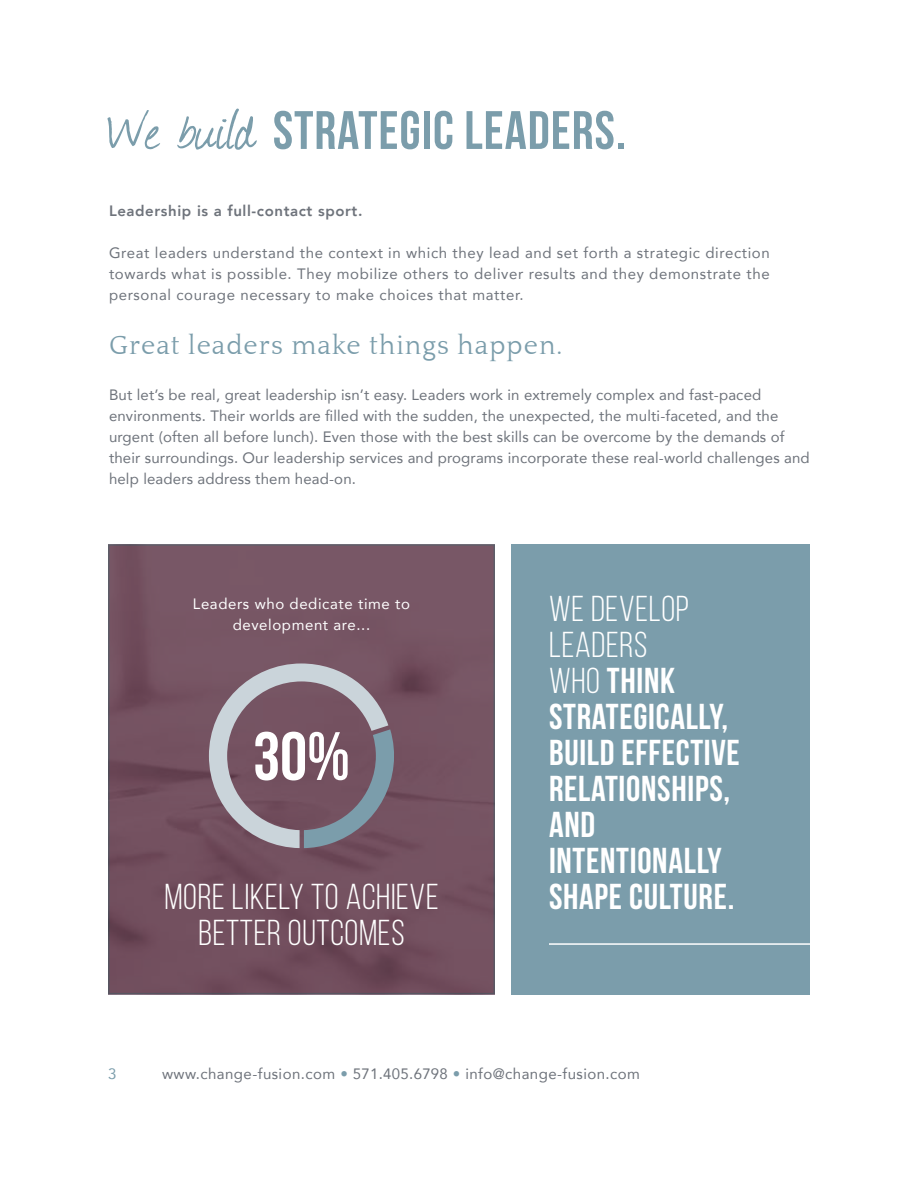
<style>
.page{position:relative;width:918px;height:1188px;background:#fff}
.page>*{position:absolute;margin:0;border:0;box-sizing:border-box;transform-origin:0 0}
.t1{font:700 54px "Bebas Neue";letter-spacing:.02em;color:#7b9dab}
.t2{font:700 36px/36px "Bebas Neue";letter-spacing:.02em;color:#fff}
.t3{font:36px "Bebas Neue";letter-spacing:.02em;color:#fff}
.t4{font:27px "Quattrocento";letter-spacing:.04em;color:#7b9dab}
.t5{font:15px/21px "Avenir";letter-spacing:.01em;color:#6e737b;text-align:justify}
.t6{font:15px "Avenir";letter-spacing:.03em;color:#6e737b}
.t7{font:15px/21px "Avenir";letter-spacing:.04em;color:#fff;text-align:center}
.t8{font:800 15px "Avenir";letter-spacing:.04em;color:#6e737b}
.t9{font:15px "Avenir";color:#7b9dab}
.s1{font-family:"Journal";font-weight:400;font-size:66px}
.s2{font-weight:400}
.s3{color:#7b9dab}
</style>
<div class="page">
<div style="left:108px;top:544px;width:387px;height:450px;background:#755261;border:2px solid #3d454f"></div>
<div style="left:511px;top:544px;width:298px;height:450px;background:#7b9dab"></div>
<svg style="left:209px;top:663px;width:196px;height:185px"></svg>
<hr style="left:549px;top:943px;width:298px;height:2px;background:#fff">
<h1 class="t1" style="left:106px;top:101px;width:521px"><span class="s1">We build</span> STRATEGIC LEADERS.</h1>
<p class="t8" style="left:109px;top:199px;width:255px">Leadership is a full-contact sport.</p>
<p class="t5" style="left:109px;top:242px;width:662px">Great leaders understand the context in which they lead and set forth a strategic direction towards what is possible. They mobilize others to deliver results and they demonstrate the personal courage necessary to make choices that matter.</p>
<h3 class="t4" style="left:109px;top:331px;width:455px">Great leaders make things happen.</h3>
<p class="t5" style="left:109px;top:384px;width:702px;text-align:left">But let’s be real, great leadership isn’t easy. Leaders work in extremely complex and fast-paced environments. Their worlds are filled with the sudden, the unexpected, the multi-faceted, and the urgent (often all before lunch). Even those with the best skills can be overcome by the demands of their surroundings. Our leadership services and programs incorporate these real-world challenges and help leaders address them head-on.</p>
<p class="t7" style="left:193px;top:593px;width:219px">Leaders who dedicate time to development are...</p>
<h2 class="t2" style="left:549px;top:590px;width:192px"><span class="s2">WE DEVELOP<br>LEADERS<br>WHO</span> THINK<br>STRATEGICALLY,<br>BUILD EFFECTIVE<br>RELATIONSHIPS,<br>AND<br>INTENTIONALLY</h2>
<h2 class="t3" style="left:164px;top:877px;width:276px">MORE LIKELY TO ACHIEVE</h2>
<h2 class="t2" style="left:549px;top:878px;width:187px">SHAPE CULTURE.</h2>
<h2 class="t3" style="left:198px;top:913px;width:208px">BETTER OUTCOMES</h2>
<p class="t9" style="left:108px;top:1062px;width:10px">3</p>
<p class="t6" style="left:162px;top:1062px;width:480px">www.change-fusion.com <span class="s3">•</span> 571.405.6798 <span class="s3">•</span> info@change-fusion.com</p>
</div>
